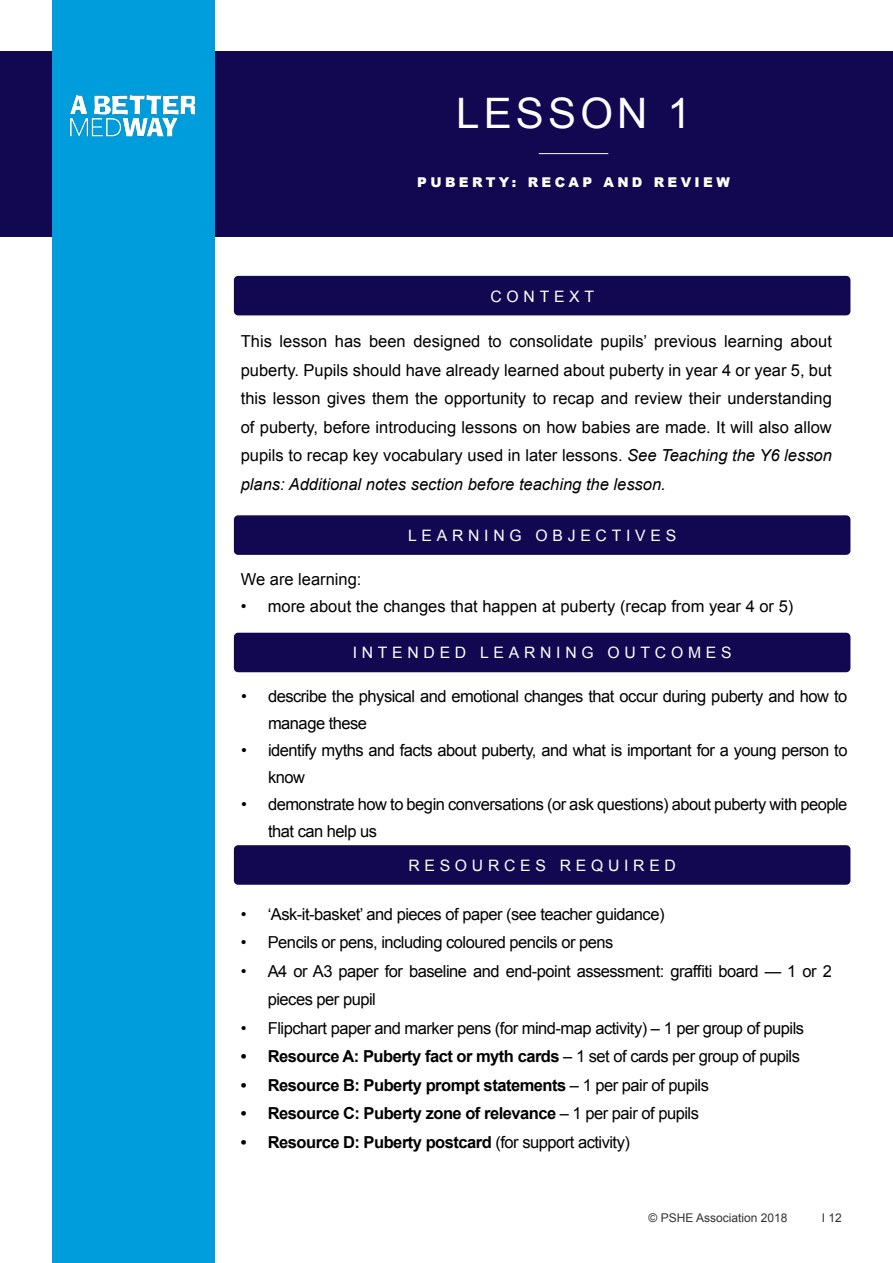
<style>
.page{position:relative;width:893px;height:1263px;background:#fff}
.page>*{position:absolute;margin:0;border:0;box-sizing:border-box;transform-origin:0 0}
.t1{font:42px "Arial";letter-spacing:.1em;color:#fff}
.t2{font:16.5px/28.5px "Arial";letter-spacing:-.03em;color:#000}
.t3{font:700 16.5px "Arial";letter-spacing:-.03em;color:#000}
.t4{font:16.5px "Arial";color:#000}
.t5{font:15.75px "Arial";letter-spacing:.3em;color:#fff}
.t6{font:900 13.5px "Arial";letter-spacing:.25em;color:#fff}
.t7{font:12px "Arial";color:#333232}
.s1{font-style:italic}
.s2{font-weight:400}
</style>
<div class="page">
<div style="left:0;top:51px;width:893px;height:186px;background:#120852"></div>
<div style="left:52px;top:0;width:163px;height:1263px;background:#009ddc"></div>
<hr style="left:539px;top:153px;width:69px;height:1px;background:#fff">
<div style="left:234px;top:276px;width:616px;height:39px;background:#120852;border-radius:4px"></div>
<div style="left:234px;top:515px;width:616px;height:40px;background:#120852;border-radius:4px"></div>
<div style="left:234px;top:633px;width:616px;height:39px;background:#120852;border-radius:4px"></div>
<img style="left:70px;top:96px;width:125px;height:41px">
<div style="left:234px;top:845px;width:616px;height:40px;background:#120852;border-radius:4px"></div>
<h1 class="t1" style="left:456px;top:86px;width:236px">LESSON 1</h1>
<p class="t6" style="left:417px;top:172px;width:314px">PUBERTY: RECAP AND REVIEW</p>
<p class="t5" style="left:490px;top:286px;width:105px">CONTEXT</p>
<p class="t2" style="left:241px;top:327px;width:593px;text-align:justify">This lesson has been designed to consolidate pupils’ previous learning about puberty. Pupils should have already learned about puberty in year 4 or year 5, but this lesson gives them the opportunity to recap and review their understanding of puberty, before introducing lessons on how babies are made. It will also allow pupils to recap key vocabulary used in later lessons. <span class="s1">See Teaching the Y6 lesson plans: Additional notes section before teaching the lesson.</span></p>
<p class="t5" style="left:408px;top:525px;width:269px">LEARNING OBJECTIVES</p>
<p class="t4" style="left:241px;top:568px;width:122px">We are learning:</p>
<p class="t4" style="left:241px;top:595px;width:554px">• more about the changes that happen at puberty (recap from year 4 or 5)</p>
<p class="t5" style="left:353px;top:643px;width:380px">INTENDED LEARNING OUTCOMES</p>
<p class="t2" style="left:268px;top:683px;width:581px;line-height:27px;text-indent:-27px">• describe the physical and emotional changes that occur during puberty and how to manage these</p>
<p class="t2" style="left:268px;top:737px;width:581px;line-height:27px;text-indent:-27px">• identify myths and facts about puberty, and what is important for a young person to know</p>
<p class="t2" style="left:268px;top:791px;width:581px;line-height:27px;text-indent:-27px">• demonstrate how to begin conversations (or ask questions) about puberty with people that can help us</p>
<p class="t5" style="left:408px;top:855px;width:269px">RESOURCES REQUIRED</p>
<p class="t2" style="left:241px;top:900px;width:425px">• ‘Ask-it-basket’ and pieces of paper (see teacher guidance)</p>
<p class="t2" style="left:241px;top:928px;width:374px">• Pencils or pens, including coloured pencils or pens</p>
<p class="t2" style="left:268px;top:957px;width:566px;text-indent:-27px">• A4 or A3 paper for baseline and end-point assessment: graffiti board — 1 or 2 pieces per pupil</p>
<p class="t2" style="left:241px;top:1014px;width:565px">• Flipchart paper and marker pens (for mind-map activity) – 1 per group of pupils</p>
<p class="t3" style="left:241px;top:1045px;width:561px">• Resource A: Puberty fact or myth cards <span class="s2">– 1 set of cards per group of pupils</span></p>
<p class="t3" style="left:241px;top:1074px;width:470px">• Resource B: Puberty prompt statements <span class="s2">– 1 per pair of pupils</span></p>
<p class="t3" style="left:241px;top:1102px;width:460px">• Resource C: Puberty zone of relevance <span class="s2">– 1 per pair of pupils</span></p>
<p class="t3" style="left:241px;top:1131px;width:391px">• Resource D: Puberty postcard <span class="s2">(for support activity)</span></p>
<p class="t7" style="left:648px;top:1210px;width:140px">© PSHE Association 2018</p>
<p class="t7" style="left:822px;top:1210px;width:22px">I 12</p>
</div>
